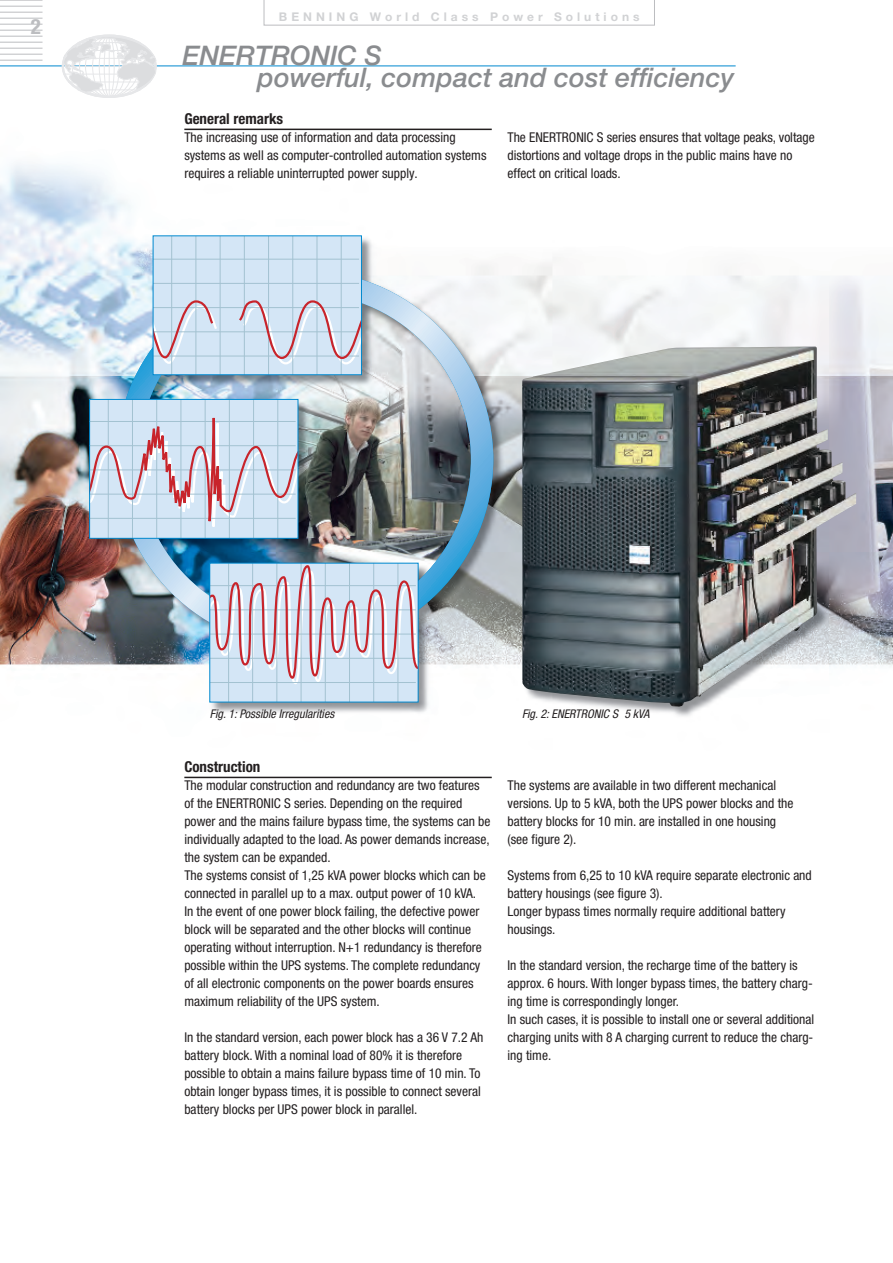
<style>
.page{position:relative;width:893px;height:1263px;background:#fff}
.page>*{position:absolute;margin:0;border:0;box-sizing:border-box;transform-origin:0 0}
.t1{font:italic 500 27px/21.9px "Helvetica Neue LT Pro";color:#8a8c8f}
.t2{font:700 condensed 21px "Helvetica Neue LT Pro";color:#bcbdc0}
.t3{font:700 condensed 15px "Helvetica Neue LT Pro";color:#231f20}
.t4{font:condensed 13.5px/18px "Helvetica Neue LT Pro";color:#231f20}
.t5{font:italic condensed 12px "Helvetica Neue LT Pro";color:#231f20}
.t6{font:700 12px "Helvetica Neue LT Pro";letter-spacing:.335em;color:#d1d2d4}
</style>
<div class="page">
<img style="left:0;top:0;width:892px;height:779px">
<svg style="left:892px;top:305px;width:1px;height:360px"></svg>
<hr style="left:0;top:65px;width:736px;height:1px;background:#0089cf">
<hr style="left:0;top:60px;width:43px;height:1px;background:#bcbdc0">
<hr style="left:0;top:54px;width:43px;height:1px;background:#bcbdc0">
<hr style="left:0;top:48px;width:43px;height:1px;background:#bcbdc0">
<hr style="left:0;top:42px;width:43px;height:1px;background:#bcbdc0">
<hr style="left:0;top:36px;width:43px;height:1px;background:#bcbdc0">
<hr style="left:0;top:30px;width:43px;height:1px;background:#bcbdc0">
<hr style="left:0;top:24px;width:43px;height:1px;background:#bcbdc0">
<hr style="left:0;top:18px;width:43px;height:1px;background:#bcbdc0">
<hr style="left:0;top:12px;width:43px;height:1px;background:#bcbdc0">
<hr style="left:0;top:6px;width:43px;height:1px;background:#bcbdc0">
<hr style="left:0;top:0;width:43px;height:1px;background:#bcbdc0">
<svg style="left:264px;top:0;width:391px;height:26px"></svg>
<img style="left:116px;top:271px;width:377px;height:377px">
<div style="left:90px;top:400px;width:208px;height:138px;background:#d4e6f6"></div>
<hr style="left:108px;top:400px;width:1px;height:138px;background:#a3c2d1">
<hr style="left:132px;top:400px;width:1px;height:138px;background:#a3c2d1">
<hr style="left:156px;top:400px;width:1px;height:138px;background:#a3c2d1">
<hr style="left:181px;top:400px;width:1px;height:138px;background:#a3c2d1">
<hr style="left:205px;top:400px;width:1px;height:138px;background:#a3c2d1">
<hr style="left:229px;top:400px;width:1px;height:138px;background:#a3c2d1">
<hr style="left:253px;top:400px;width:1px;height:138px;background:#a3c2d1">
<hr style="left:277px;top:400px;width:1px;height:138px;background:#a3c2d1">
<svg style="left:91px;top:404px;width:205px;height:133px"></svg>
<div style="left:89px;top:399px;width:209px;height:140px;border:1px solid #0089cf"></div>
<div style="left:153px;top:236px;width:208px;height:138px;background:#d4e6f6"></div>
<hr style="left:153px;top:356px;width:206px;height:1px;background:#a3c2d1">
<hr style="left:153px;top:331px;width:206px;height:1px;background:#a3c2d1">
<hr style="left:153px;top:307px;width:206px;height:1px;background:#a3c2d1">
<hr style="left:153px;top:283px;width:206px;height:1px;background:#a3c2d1">
<hr style="left:153px;top:259px;width:206px;height:1px;background:#a3c2d1">
<hr style="left:171px;top:236px;width:1px;height:138px;background:#a3c2d1">
<hr style="left:196px;top:236px;width:1px;height:138px;background:#a3c2d1">
<hr style="left:220px;top:236px;width:1px;height:138px;background:#a3c2d1">
<hr style="left:244px;top:236px;width:1px;height:138px;background:#a3c2d1">
<hr style="left:268px;top:236px;width:1px;height:138px;background:#a3c2d1">
<hr style="left:292px;top:236px;width:1px;height:138px;background:#a3c2d1">
<hr style="left:317px;top:236px;width:1px;height:138px;background:#a3c2d1">
<hr style="left:341px;top:236px;width:1px;height:138px;background:#a3c2d1">
<svg style="left:155px;top:299px;width:64px;height:66px"></svg>
<svg style="left:237px;top:299px;width:123px;height:67px"></svg>
<div style="left:153px;top:235px;width:209px;height:140px;border:1px solid #0089cf"></div>
<div style="left:210px;top:563px;width:208px;height:139px;background:#d4e6f6"></div>
<hr style="left:228px;top:563px;width:1px;height:139px;background:#a3c2d1">
<hr style="left:252px;top:563px;width:1px;height:139px;background:#a3c2d1">
<hr style="left:276px;top:563px;width:1px;height:139px;background:#a3c2d1">
<hr style="left:301px;top:563px;width:1px;height:139px;background:#a3c2d1">
<hr style="left:325px;top:563px;width:1px;height:139px;background:#a3c2d1">
<hr style="left:349px;top:563px;width:1px;height:139px;background:#a3c2d1">
<hr style="left:373px;top:563px;width:1px;height:139px;background:#a3c2d1">
<hr style="left:398px;top:563px;width:1px;height:139px;background:#a3c2d1">
<svg style="left:211px;top:565px;width:205px;height:120px"></svg>
<img style="left:522px;top:346px;width:334px;height:361px">
<hr style="left:109px;top:36px;width:1px;height:61px;background:#e6e7e9">
<svg style="left:63px;top:36px;width:93px;height:57px"></svg>
<hr style="left:184px;top:129px;width:308px;height:1px;background:#231f20">
<hr style="left:184px;top:777px;width:308px;height:1px;background:#231f20">
<h2 class="t2" style="left:31px;top:19px;width:12px">2</h2>
<p class="t6" style="left:279px;top:12px;width:362px">BENNING World Class Power Solutions</p>
<h1 class="t1" style="left:257px;top:47px;width:478px;text-indent:-75px">ENERTRONIC S<br>powerful, compact and cost efficiency</h1>
<p class="t3" style="left:184px;top:114px;width:100px">General remarks</p>
<p class="t4" style="left:184px;top:130px;width:304px">The increasing use of information and data processing systems as well as computer-controlled automation systems requires a reliable uninterrupted power supply.</p>
<p class="t4" style="left:507px;top:130px;width:309px">The ENERTRONIC S series ensures that voltage peaks, voltage distortions and voltage drops in the public mains have no effect on critical loads.</p>
<p class="t5" style="left:210px;top:710px;width:126px">Fig. 1: Possible Irregularities</p>
<p class="t5" style="left:522px;top:710px;width:129px">Fig. 2: ENERTRONIC S 5 kVA</p>
<p class="t3" style="left:184px;top:762px;width:78px">Construction</p>
<p class="t4" style="left:184px;top:778px;width:308px">The modular construction and redundancy are two features of the ENERTRONIC S series. Depending on the required power and the mains failure bypass time, the systems can be individually adapted to the load. As power demands increase, the system can be expanded.<br>The systems consist of 1,25 kVA power blocks which can be connected in parallel up to a max. output power of 10 kVA.<br>In the event of one power block failing, the defective power block will be separated and the other blocks will continue operating without interruption. N+1 redundancy is therefore possible within the UPS systems. The complete redundancy of all electronic components on the power boards ensures maximum reliability of the UPS system.</p>
<p class="t4" style="left:184px;top:1030px;width:301px">In the standard version, each power block has a 36 V 7.2 Ah battery block. With a nominal load of 80% it is therefore possible to obtain a mains failure bypass time of 10 min. To obtain longer bypass times, it is possible to connect several battery blocks per UPS power block in parallel.</p>
<p class="t4" style="left:507px;top:778px;width:287px">The systems are available in two different mechanical versions. Up to 5 kVA, both the UPS power blocks and the battery blocks for 10 min. are installed in one housing (see figure 2).</p>
<p class="t4" style="left:507px;top:868px;width:306px">Systems from 6,25 to 10 kVA require separate electronic and battery housings (see figure 3).<br>Longer bypass times normally require additional battery housings.</p>
<p class="t4" style="left:507px;top:958px;width:308px">In the standard version, the recharge time of the battery is approx. 6 hours. With longer bypass times, the battery charg&shy;ing time is correspondingly longer.<br>In such cases, it is possible to install one or several additional charging units with 8 A charging current to reduce the charg&shy;ing time.</p>
</div>
